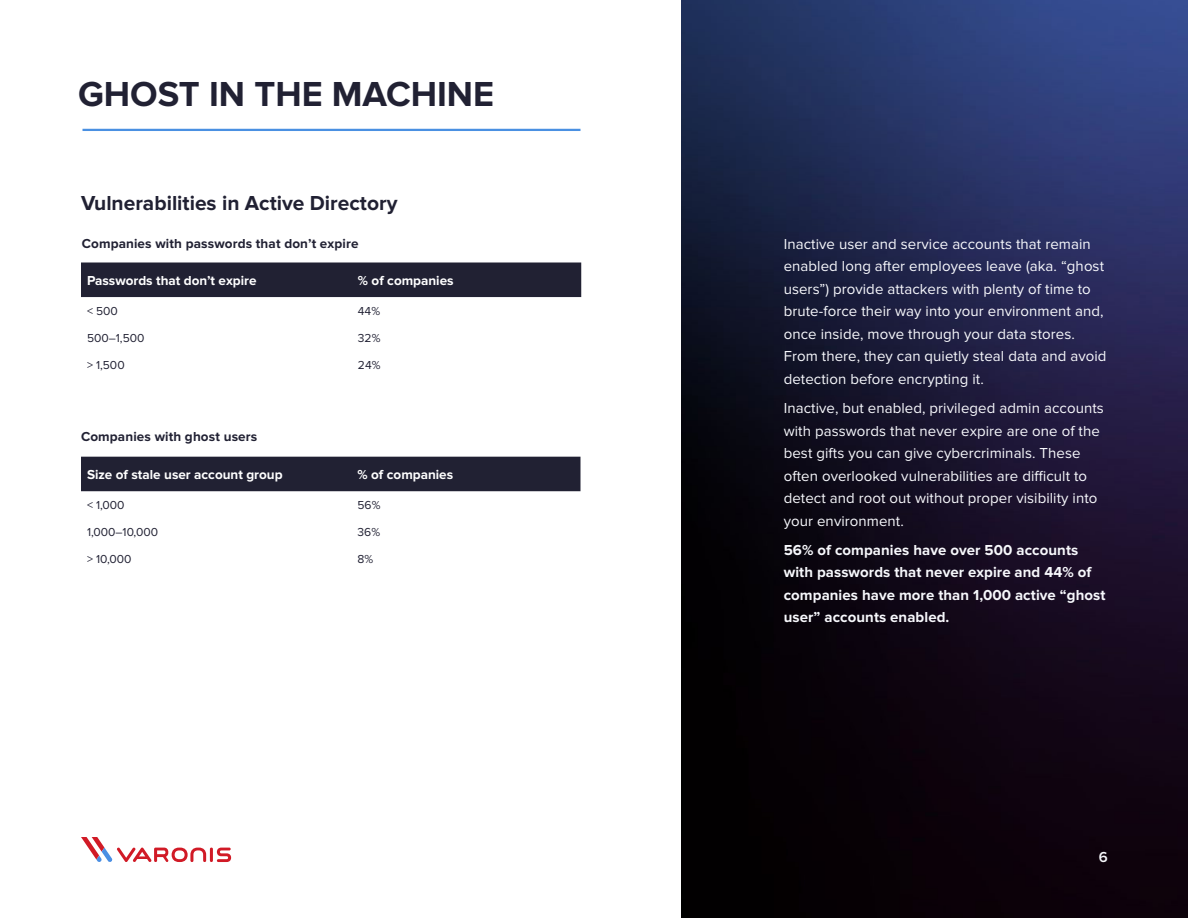
<style>
.page{position:relative;width:1188px;height:918px;background:#fff}
.page>*{position:absolute;margin:0;border:0;box-sizing:border-box;transform-origin:0 0}
.t1{font:700 36px "Proxima Nova";color:#212133}
.t2{font:700 21px "Proxima Nova";color:#212133}
.t3{font:15px/22.5px "Proxima Nova";letter-spacing:.005em;color:#f7f8fc}
.t4{font:700 15px/22.5px "Proxima Nova";letter-spacing:.005em;color:#f7f8fc}
.t5{font:600 15px "Proxima Nova";color:#f7f8fc}
.t6{font:700 13.5px "Proxima Nova";color:#fff}
.t7{font:700 13.5px "Proxima Nova";letter-spacing:.01em;color:#212133}
.t8{font:12px "Proxima Nova";color:#212133}
</style>
<div class="page">
<hr style="left:210px;top:848px;width:3px;height:14px;background:#d11a26;border-radius:2px">
<svg style="left:217px;top:848px;width:14px;height:14px"></svg>
<svg style="left:81px;top:837px;width:125px;height:25px"></svg>
<img style="left:682px;top:0;width:506px;height:918px">
<div style="left:81px;top:262px;width:500px;height:35px;background:#212133"></div>
<div style="left:81px;top:457px;width:499px;height:34px;background:#212133"></div>
<hr style="left:82px;top:129px;width:498px;height:2px;background:#4a90e2">
<p class="t1" style="left:78px;top:74px;width:418px">GHOST IN THE MACHINE</p>
<p class="t2" style="left:81px;top:191px;width:318px">Vulnerabilities in Active Directory</p>
<p class="t7" style="left:82px;top:235px;width:278px">Companies with passwords that don’t expire</p>
<p class="t6" style="left:87px;top:273px;width:171px">Passwords that don’t expire</p>
<p class="t6" style="left:358px;top:273px;width:97px">% of companies</p>
<p class="t8" style="left:87px;top:304px;width:32px">&lt; 500</p>
<p class="t8" style="left:358px;top:304px;width:24px">44%</p>
<p class="t8" style="left:87px;top:331px;width:59px">500–1,500</p>
<p class="t8" style="left:358px;top:331px;width:24px">32%</p>
<p class="t8" style="left:87px;top:358px;width:39px">&gt; 1,500</p>
<p class="t8" style="left:358px;top:358px;width:24px">24%</p>
<p class="t7" style="left:81px;top:429px;width:178px">Companies with ghost users</p>
<p class="t6" style="left:87px;top:467px;width:197px">Size of stale user account group</p>
<p class="t6" style="left:358px;top:467px;width:97px">% of companies</p>
<p class="t8" style="left:87px;top:499px;width:39px">&lt; 1,000</p>
<p class="t8" style="left:358px;top:499px;width:24px">56%</p>
<p class="t8" style="left:87px;top:526px;width:73px">1,000–10,000</p>
<p class="t8" style="left:358px;top:526px;width:24px">36%</p>
<p class="t8" style="left:87px;top:553px;width:46px">&gt; 10,000</p>
<p class="t8" style="left:358px;top:553px;width:17px">8%</p>
<p class="t3" style="left:784px;top:233px;width:324px">Inactive user and service accounts that remain enabled long after employees leave (aka. “ghost users”) provide attackers with plenty of time to brute-force their way into your environment and, once inside, move through your data stores.<br>From there, they can quietly steal data and avoid detection before encrypting it.</p>
<p class="t3" style="left:784px;top:397px;width:322px">Inactive, but enabled, privileged admin accounts with passwords that never expire are one of the best gifts you can give cybercriminals. These often overlooked vulnerabilities are difficult to detect and root out without proper visibility into your environment.</p>
<p class="t4" style="left:784px;top:539px;width:323px">56% of companies have over 500 accounts with passwords that never expire and 44% of companies have more than 1,000 active “ghost user” accounts enabled.</p>
<p class="t5" style="left:1099px;top:849px;width:11px">6</p>
</div>
